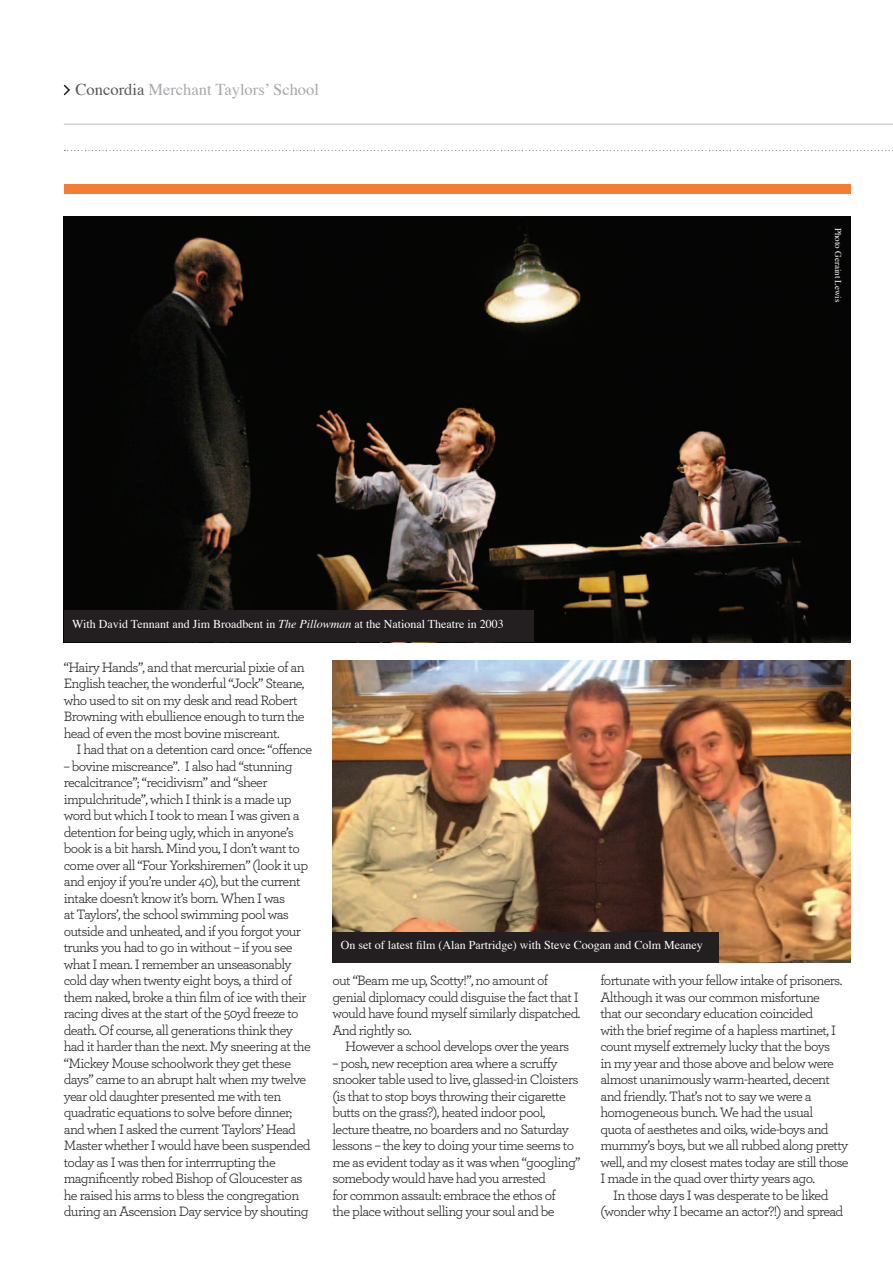
<style>
.page{position:relative;width:893px;height:1263px;background:#fff}
.page>*{position:absolute;margin:0;border:0;box-sizing:border-box;transform-origin:0 0}
.t1{font:16.5px "Times";color:#a8a9ad}
.t2{font:14.25px/16.5px "Archer";letter-spacing:-.045em;color:#231f20}
.t3{font:12px "Times";color:#fff}
.t4{font:9px "Times";color:#fff}
.s1{color:#57585a}
.s2{font-style:italic}
</style>
<div class="page">
<div style="left:64px;top:184px;width:786px;height:10px;background:#f47d31"></div>
<svg style="left:63px;top:84px;width:7px;height:12px"></svg>
<hr style="left:64px;top:124px;width:829px;height:1px;background:#bcbdc0">
<svg style="left:64px;top:150px;width:829px;height:1px"></svg>
<img style="left:64px;top:217px;width:786px;height:425px">
<div style="left:64px;top:611px;width:469px;height:31px;background:#231f20"></div>
<img style="left:332px;top:660px;width:518px;height:302px">
<div style="left:332px;top:932px;width:387px;height:30px;background:#231f20"></div>
<p class="t1" style="left:76px;top:74px;width:245px"><span class="s1">Concordia</span> Merchant Taylors’ School</p>
<p class="t3" style="left:72px;top:613px;width:433px">With David Tennant and Jim Broadbent in <span class="s2">The Pillowman</span> at the National Theatre in 2003</p>
<p class="t4" style="left:847px;top:228px;width:76px;rotate:90deg">Photo Geraint Lewis</p>
<p class="t2" style="left:64px;top:658px;width:243px">“Hairy Hands”, and that mercurial pixie of an English teacher, the wonderful “Jock” Steane, who used to sit on my desk and read Robert Browning with ebullience enough to turn the head of even the most bovine miscreant.</p>
<p class="t2" style="left:77px;top:741px;width:237px">I had that on a detention card once: “offence</p>
<p class="t2" style="left:64px;top:757px;width:249px">– bovine miscreance”. I also had “stunning recalcitrance”; “recidivism” and “sheer impulchritude”, which I think is a made up word but which I took to mean I was given a detention for being ugly, which in anyone’s book is a bit harsh. Mind you, I don’t want to come over all “Four Yorkshiremen” (look it up and enjoy if you’re under 40), but the current intake doesn’t know it’s born. When I was<br>at Taylors’, the school swimming pool was outside and unheated, and if you forgot your trunks you had to go in without – if you see what I mean. I remember an unseasonably cold day when twenty eight boys, a third of them naked, broke a thin film of ice with their racing dives at the start of the 50yd freeze to death. Of course, all generations think they had it harder than the next. My sneering at the “Mickey Mouse schoolwork they get these days” came to an abrupt halt when my twelve year old daughter presented me with ten quadratic equations to solve before dinner; and when I asked the current Taylors’ Head Master whether I would have been suspended today as I was then for interrrupting the magnificently robed Bishop of Gloucester as he raised his arms to bless the congregation during an Ascension Day service by shouting</p>
<p class="t3" style="left:341px;top:934px;width:363px">On set of latest film (Alan Partridge) with Steve Coogan and Colm Meaney</p>
<p class="t2" style="left:332px;top:971px;width:250px">out “Beam me up, Scotty!”, no amount of genial diplomacy could disguise the fact that I would have found myself similarly dispatched.<br>And rightly so.</p>
<p class="t2" style="left:345px;top:1037px;width:226px">However a school develops over the years</p>
<p class="t2" style="left:332px;top:1054px;width:250px">– posh, new reception area where a scruffy snooker table used to live, glassed-in Cloisters (is that to stop boys throwing their cigarette butts on the grass?), heated indoor pool, lecture theatre, no boarders and no Saturday lessons – the key to doing your time seems to me as evident today as it was when “googling” somebody would have had you arrested<br>for common assault: embrace the ethos of<br>the place without selling your soul and be</p>
<p class="t2" style="left:600px;top:971px;width:250px">fortunate with your fellow intake of prisoners.<br>Although it was our common misfortune<br>that our secondary education coincided<br>with the brief regime of a hapless martinet, I count myself extremely lucky that the boys<br>in my year and those above and below were almost unanimously warm-hearted, decent and friendly. That’s not to say we were a homogeneous bunch. We had the usual<br>quota of aesthetes and oiks, wide-boys and mummy’s boys, but we all rubbed along pretty well, and my closest mates today are still those I made in the quad over thirty years ago.</p>
<p class="t2" style="left:600px;top:1186px;width:244px;text-align:center">In those days I was desperate to be liked (wonder why I became an actor?!) and spread</p>
</div>
